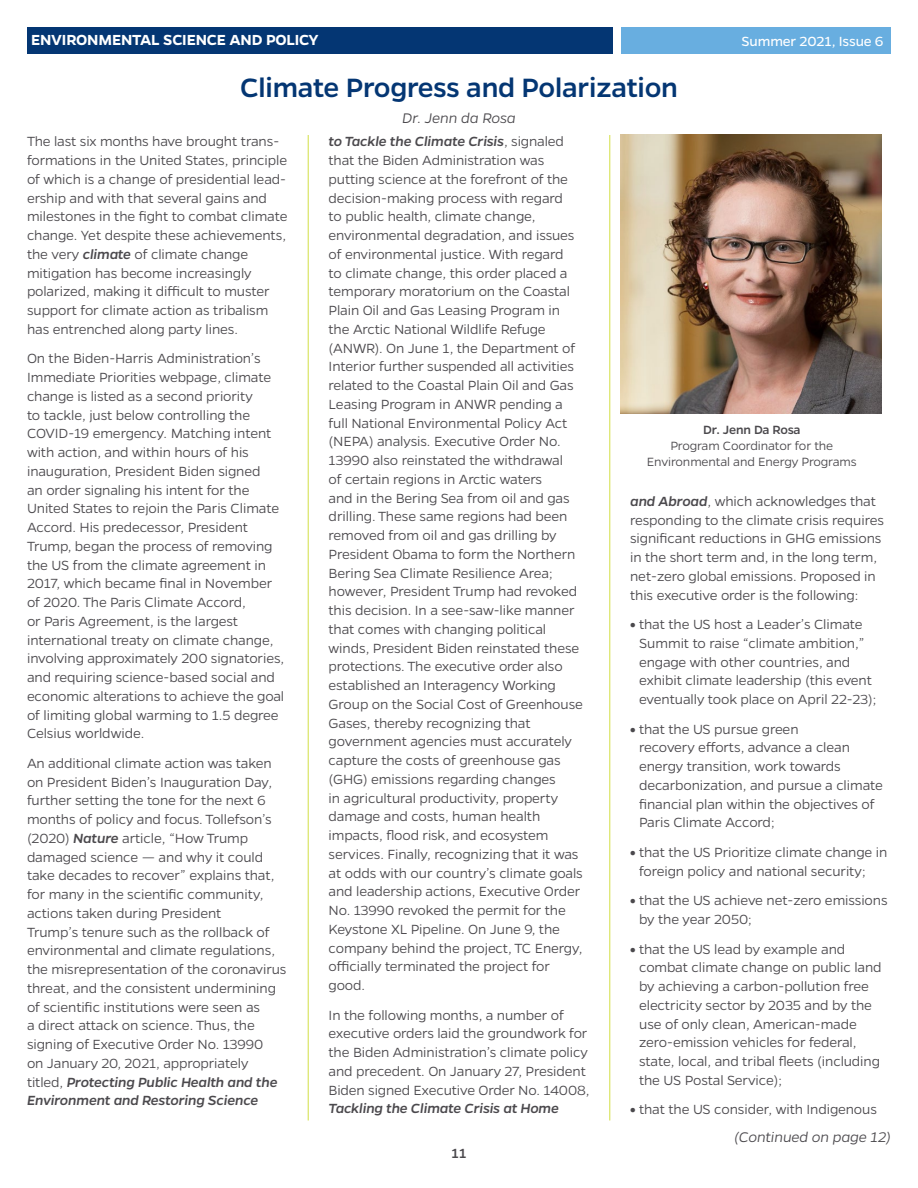
<style>
.page{position:relative;width:918px;height:1188px;background:#fff}
.page>*{position:absolute;margin:0;border:0;box-sizing:border-box;transform-origin:0 0}
.t1{font:500 30px "Gentona";letter-spacing:-.01em;color:#043673}
.t2{font:600 16.5px "Gentona";letter-spacing:-.015em;color:#fff}
.t3{font:italic 300 15.75px "Gentona";letter-spacing:-.01em;color:#4b494d}
.t4{font:300 15px/18.8px "Gentona";letter-spacing:-.01em;color:#4b494d}
.t5{font:italic 500 15px "Gentona";letter-spacing:-.01em;color:#4b494d}
.t6{font:15px "Gentona";letter-spacing:-.005em;color:#fff}
.t7{font:500 15px "Gentona";color:#4b494d}
.t8{font:300 13.5px/16.2px "Gentona";letter-spacing:-.01em;color:#4b494d;text-align:center}
.t9{font:500 13.5px "Gentona";letter-spacing:-.015em;color:#4b494d}
.s1{font-weight:500;font-style:italic}
.s2{font-weight:800}
</style>
<div class="page">
<hr style="left:308px;top:135px;width:1px;height:985px;background:#d3df44">
<hr style="left:609px;top:135px;width:1px;height:985px;background:#d3df44">
<div style="left:27px;top:27px;width:585px;height:27px;background:#043673"></div>
<div style="left:621px;top:27px;width:270px;height:27px;background:#68aee0"></div>
<img style="left:621px;top:135px;width:261px;height:278px">
<p class="t2" style="left:31px;top:31px;width:289px">ENVIRONMENTAL SCIENCE AND POLICY</p>
<p class="t6" style="left:741px;top:33px;width:144px">Summer 2021, Issue 6</p>
<h1 class="t1" style="left:240px;top:71px;width:439px">Climate Progress and Polarization</h1>
<p class="t3" style="left:402px;top:109px;width:115px">Dr. Jenn da Rosa</p>
<p class="t4" style="left:27px;top:132px;width:262px">The last six months have brought trans&shy;formations in the United States, principle of which is a change of presidential lead&shy;ership and with that several gains and milestones in the fight to combat climate change. Yet despite these achievements, the very <span class="s1">climate</span> of climate change mitigation has become increasingly polarized, making it difficult to muster support for climate action as tribalism has entrenched along party lines.</p>
<p class="t4" style="left:27px;top:349px;width:259px">On the Biden-Harris Administration’s Immediate Priorities webpage, climate change is listed as a second priority<br>to tackle, just below controlling the COVID-19 emergency. Matching intent with action, and within hours of his inauguration, President Biden signed<br>an order signaling his intent for the United States to rejoin the Paris Climate Accord. His predecessor, President Trump, began the process of removing the US from the climate agreement in 2017, which became final in November of 2020. The Paris Climate Accord,<br>or Paris Agreement, is the largest international treaty on climate change, involving approximately 200 signatories, and requiring science-based social and economic alterations to achieve the goal of limiting global warming to 1.5 degree Celsius worldwide.</p>
<p class="t4" style="left:27px;top:754px;width:261px">An additional climate action was taken on President Biden’s Inauguration Day, further setting the tone for the next 6 months of policy and focus. Tollefson’s (2020) <span class="s1">Nature</span> article, “How Trump damaged science — and why it could take decades to recover” explains that, for many in the scientific community, actions taken during President<br>Trump’s tenure such as the rollback of environmental and climate regulations, the misrepresentation of the coronavirus threat, and the consistent undermining of scientific institutions were seen as<br>a direct attack on science. Thus, the signing of Executive Order No. 13990<br>on January 20, 2021, appropriately titled, <span class="s1">Protecting Public Health and the Environment and Restoring Science</span></p>
<p class="t4" style="left:329px;top:132px;width:256px"><span class="s1">to Tackle the Climate Crisis</span>, signaled that the Biden Administration was putting science at the forefront of the decision-making process with regard<br>to public health, climate change, environmental degradation, and issues of environmental justice. With regard<br>to climate change, this order placed a temporary moratorium on the Coastal Plain Oil and Gas Leasing Program in the Arctic National Wildlife Refuge (ANWR). On June 1, the Department of Interior further suspended all activities related to the Coastal Plain Oil and Gas Leasing Program in ANWR pending a full National Environmental Policy Act (NEPA) analysis. Executive Order No.<br>13990 also reinstated the withdrawal<br>of certain regions in Arctic waters<br>and in the Bering Sea from oil and gas drilling. These same regions had been removed from oil and gas drilling by President Obama to form the Northern Bering Sea Climate Resilience Area; however, President Trump had revoked this decision. In a see-saw-like manner that comes with changing political winds, President Biden reinstated these protections. The executive order also established an Interagency Working Group on the Social Cost of Greenhouse Gases, thereby recognizing that government agencies must accurately capture the costs of greenhouse gas (GHG) emissions regarding changes<br>in agricultural productivity, property damage and costs, human health impacts, flood risk, and ecosystem services. Finally, recognizing that it was at odds with our country’s climate goals and leadership actions, Executive Order No. 13990 revoked the permit for the Keystone XL Pipeline. On June 9, the company behind the project, TC Energy, officially terminated the project for good.</p>
<p class="t4" style="left:329px;top:1005px;width:262px">In the following months, a number of executive orders laid the groundwork for the Biden Administration’s climate policy and precedent. On January 27, President Biden signed Executive Order No. 14008,</p>
<p class="t5" style="left:329px;top:1100px;width:232px">Tackling the Climate Crisis at Home</p>
<p class="t7" style="left:452px;top:1145px;width:16px">11</p>
<p class="t9" style="left:703px;top:422px;width:99px">Dr. Jenn Da Rosa</p>
<p class="t8" style="left:647px;top:438px;width:212px">Program Coordinator for the<br>Environmental and Energy Programs</p>
<p class="t4" style="left:630px;top:492px;width:255px"><span class="s1">and Abroad</span>, which acknowledges that responding to the climate crisis requires significant reductions in GHG emissions in the short term and, in the long term, net-zero global emissions. Proposed in this executive order is the following:</p>
<p class="t4" style="left:639px;top:615px;width:239px;text-indent:-9px"><span class="s2">•</span> that the US host a Leader’s Climate Summit to raise “climate ambition,” engage with other countries, and exhibit climate leadership (this event eventually took place on April 22-23);</p>
<p class="t4" style="left:639px;top:719px;width:245px;text-indent:-9px"><span class="s2">•</span> that the US pursue green<br>recovery efforts, advance a clean energy transition, work towards decarbonization, and pursue a climate financial plan within the objectives of<br>Paris Climate Accord;</p>
<p class="t4" style="left:639px;top:843px;width:250px;text-indent:-9px"><span class="s2">•</span> that the US Prioritize climate change in foreign policy and national security;</p>
<p class="t4" style="left:639px;top:891px;width:250px;text-indent:-9px"><span class="s2">•</span> that the US achieve net-zero emissions by the year 2050;</p>
<p class="t4" style="left:639px;top:939px;width:244px;text-indent:-9px"><span class="s2">•</span> that the US lead by example and combat climate change on public land by achieving a carbon-pollution free electricity sector by 2035 and by the use of only clean, American-made zero-emission vehicles for federal, state, local, and tribal fleets (including the US Postal Service);</p>
<p class="t4" style="left:630px;top:1100px;width:248px"><span class="s2">•</span> that the US consider, with Indigenous</p>
<p class="t3" style="left:734px;top:1128px;width:158px">(Continued on page 12)</p>
</div>
